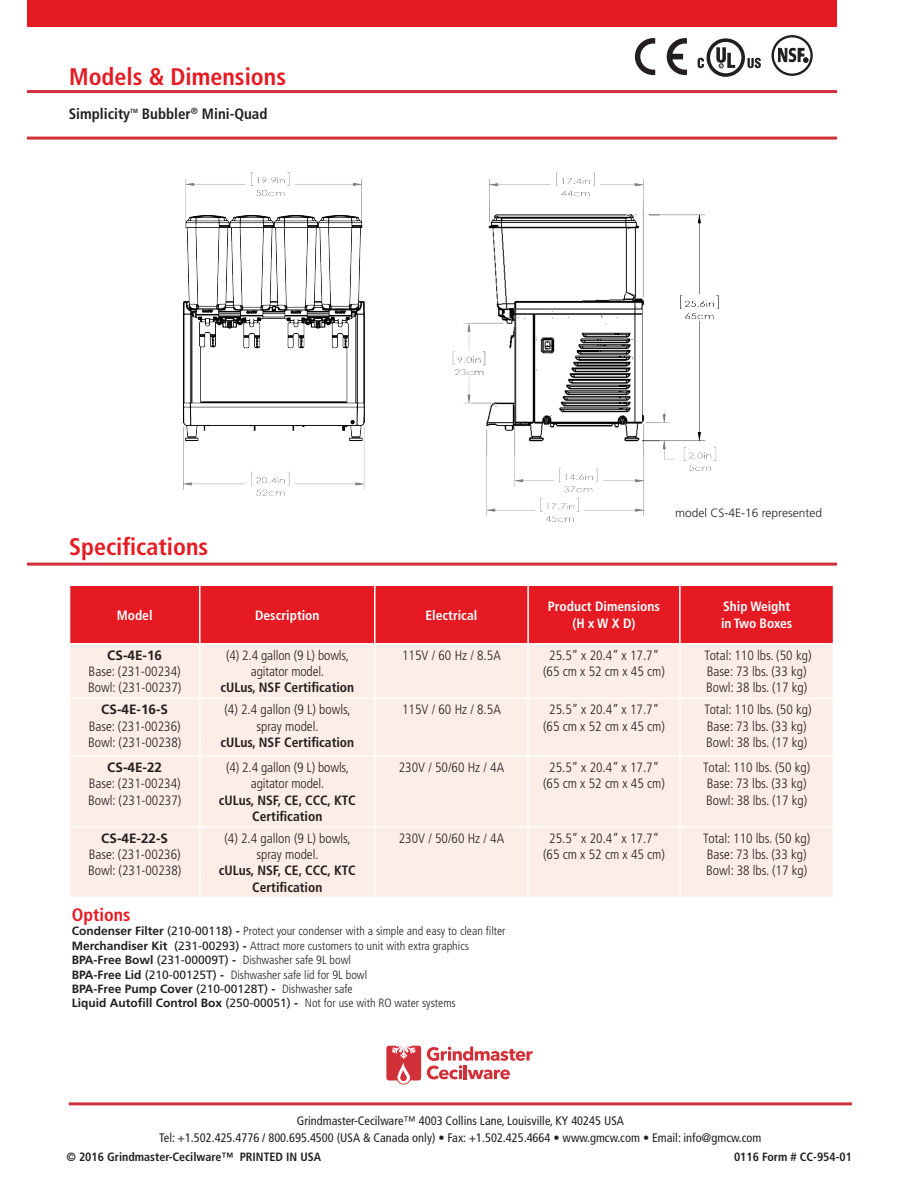
<style>
.page{position:relative;width:918px;height:1188px;background:#fff}
.page>*{position:absolute;margin:0;border:0;box-sizing:border-box;transform-origin:0 0}
.t1{font:700 condensed 24px "Frutiger LT Std";color:#e51a23}
.t2{font:700 condensed 18px "Frutiger LT Std";color:#e51a23}
.t3{font:700 condensed 15px "Frutiger LT Std";color:#231f20}
.t4{font:300 condensed 13.5px/16.2px "Frutiger LT Std";color:#231f20}
.t5{font:700 condensed 13.5px/16.2px "Frutiger LT Std";color:#231f20;text-align:center}
.t6{font:700 condensed 13.5px/16.2px "Frutiger LT Std";color:#fff;text-align:center}
.t7{font:700 13.5px "Frutiger LT Std";color:#231f20}
.t8{font:condensed 12.3px/16.5px "Frutiger LT Std";color:#231f20;text-align:center}
.t9{font:300 condensed 12px/14.4px "Frutiger LT Std";color:#231f20}
.t10{font:700 condensed 12px "Frutiger LT Std";color:#231f20}
.t11{font:300 12px "Frutiger LT Std";color:#231f20}
.t12{font:700 condensed 6px "Frutiger LT Std";color:#231f20}
.s1{font-weight:700;font-stretch:normal}
.s2{font-weight:400;font-stretch:normal}
</style>
<div class="page">
<div style="left:27px;top:0;width:810px;height:27px;background:#e51a23"></div>
<hr style="left:27px;top:90px;width:810px;height:3px;background:#d23038">
<hr style="left:27px;top:137px;width:810px;height:3px;background:#d23038">
<div style="left:70px;top:586px;width:763px;height:57px;background:#e51a23"></div>
<div style="left:70px;top:645px;width:763px;height:252px;background:#fcede6"></div>
<hr style="left:199px;top:645px;width:2px;height:53px;background:#fff">
<hr style="left:374px;top:645px;width:2px;height:53px;background:#fff">
<hr style="left:527px;top:645px;width:2px;height:53px;background:#fff">
<hr style="left:679px;top:645px;width:2px;height:53px;background:#fff">
<hr style="left:199px;top:699px;width:2px;height:56px;background:#fff">
<hr style="left:374px;top:699px;width:2px;height:56px;background:#fff">
<hr style="left:527px;top:699px;width:2px;height:56px;background:#fff">
<hr style="left:679px;top:699px;width:2px;height:56px;background:#fff">
<hr style="left:199px;top:586px;width:2px;height:57px;background:#fff">
<hr style="left:374px;top:586px;width:2px;height:57px;background:#fff">
<hr style="left:527px;top:586px;width:2px;height:57px;background:#fff">
<hr style="left:679px;top:586px;width:2px;height:57px;background:#fff">
<hr style="left:69px;top:698px;width:131px;height:1px;background:#fff">
<hr style="left:200px;top:698px;width:175px;height:1px;background:#fff">
<hr style="left:375px;top:698px;width:153px;height:1px;background:#fff">
<hr style="left:528px;top:698px;width:152px;height:1px;background:#fff">
<hr style="left:680px;top:698px;width:154px;height:1px;background:#fff">
<hr style="left:69px;top:755px;width:131px;height:2px;background:#fff">
<hr style="left:200px;top:755px;width:175px;height:2px;background:#fff">
<hr style="left:199px;top:757px;width:2px;height:69px;background:#fff">
<hr style="left:375px;top:755px;width:153px;height:2px;background:#fff">
<hr style="left:374px;top:757px;width:2px;height:69px;background:#fff">
<hr style="left:528px;top:755px;width:152px;height:2px;background:#fff">
<hr style="left:527px;top:757px;width:2px;height:69px;background:#fff">
<hr style="left:680px;top:755px;width:154px;height:2px;background:#fff">
<hr style="left:679px;top:757px;width:2px;height:69px;background:#fff">
<hr style="left:69px;top:826px;width:131px;height:2px;background:#fff">
<hr style="left:200px;top:826px;width:175px;height:2px;background:#fff">
<hr style="left:199px;top:828px;width:2px;height:69px;background:#fff">
<hr style="left:375px;top:826px;width:153px;height:2px;background:#fff">
<hr style="left:374px;top:828px;width:2px;height:69px;background:#fff">
<hr style="left:528px;top:826px;width:152px;height:2px;background:#fff">
<hr style="left:527px;top:828px;width:2px;height:69px;background:#fff">
<hr style="left:680px;top:826px;width:154px;height:2px;background:#fff">
<hr style="left:679px;top:828px;width:2px;height:69px;background:#fff">
<hr style="left:27px;top:563px;width:810px;height:3px;background:#d23038">
<hr style="left:69px;top:1102px;width:783px;height:3px;background:#d23038">
<img style="left:182px;top:172px;width:537px;height:350px">
<svg style="left:386px;top:1046px;width:35px;height:39px"></svg>
<svg style="left:427px;top:1047px;width:106px;height:32px"></svg>
<svg style="left:635px;top:38px;width:20px;height:37px"></svg>
<svg style="left:667px;top:38px;width:20px;height:37px"></svg>
<svg style="left:698px;top:38px;width:63px;height:39px"></svg>
<div style="left:772px;top:35px;width:41px;height:41px;border:2px solid #201d1e;border-radius:50%"></div>
<svg style="left:778px;top:46px;width:30px;height:17px"></svg>
<h1 class="t1" style="left:69px;top:62px;width:218px">Models &amp; Dimensions</h1>
<p class="t3" style="left:69px;top:105px;width:63px">Simplicity</p>
<p class="t12" style="left:130px;top:107px;width:9px">TM</p>
<p class="t3" style="left:142px;top:105px;width:127px">Bubbler<sup>®</sup> Mini-Quad</p>
<h1 class="t1" style="left:69px;top:532px;width:141px">Specifications</h1>
<p class="t11" style="left:675px;top:506px;width:148px">model CS-4E-16 represented</p>
<p class="t6" style="left:117px;top:607px;width:37px">Model</p>
<p class="t6" style="left:255px;top:607px;width:66px">Description</p>
<p class="t6" style="left:426px;top:607px;width:53px">Electrical</p>
<p class="t6" style="left:548px;top:599px;width:114px">Product Dimensions (H x W X D)</p>
<p class="t6" style="left:721px;top:599px;width:73px;text-align:left">Ship Weight in Two Boxes</p>
<p class="t7" style="left:107px;top:647px;width:56px">CS-4E-16</p>
<p class="t4" style="left:88px;top:664px;width:95px">Base: (231-00234)<br>Bowl: (231-00237)</p>
<p class="t4" style="left:226px;top:647px;width:124px;text-align:center">(4) 2.4 gallon (9 L) bowls, agitator model.</p>
<p class="t5" style="left:220px;top:680px;width:135px">cULus, NSF Certification</p>
<p class="t4" style="left:402px;top:647px;width:100px">115V / 60 Hz / 8.5A</p>
<p class="t4" style="left:543px;top:647px;width:123px;text-align:center">25.5” x 20.4” x 17.7” (65 cm x 52 cm x 45 cm)</p>
<p class="t4" style="left:704px;top:647px;width:109px">Total: 110 lbs. (50 kg)<br>Base: 73 lbs. (33 kg)<br>Bowl: 38 lbs. (17 kg)</p>
<p class="t7" style="left:101px;top:702px;width:68px">CS-4E-16-S</p>
<p class="t4" style="left:88px;top:718px;width:95px">Base: (231-00236)<br>Bowl: (231-00238)</p>
<p class="t7" style="left:107px;top:760px;width:56px">CS-4E-22</p>
<p class="t4" style="left:88px;top:776px;width:95px">Base: (231-00234)<br>Bowl: (231-00237)</p>
<p class="t7" style="left:101px;top:830px;width:68px">CS-4E-22-S</p>
<p class="t4" style="left:88px;top:847px;width:95px">Base: (231-00236)<br>Bowl: (231-00238)</p>
<p class="t4" style="left:224px;top:702px;width:128px;text-align:center">(4) 2.4 gallon (9 L) bowls, spray model.</p>
<p class="t5" style="left:220px;top:734px;width:135px">cULus, NSF Certification</p>
<p class="t4" style="left:226px;top:760px;width:124px;text-align:center">(4) 2.4 gallon (9 L) bowls, agitator model.</p>
<p class="t5" style="left:219px;top:792px;width:138px">cULus, NSF, CE, CCC, KTC<br>Certification</p>
<p class="t4" style="left:224px;top:830px;width:128px;text-align:center">(4) 2.4 gallon (9 L) bowls, spray model.</p>
<p class="t5" style="left:219px;top:863px;width:138px">cULus, NSF, CE, CCC, KTC<br>Certification</p>
<p class="t4" style="left:402px;top:702px;width:100px">115V / 60 Hz / 8.5A</p>
<p class="t4" style="left:543px;top:702px;width:123px;text-align:center">25.5” x 20.4” x 17.7” (65 cm x 52 cm x 45 cm)</p>
<p class="t4" style="left:704px;top:702px;width:109px">Total: 110 lbs. (50 kg)<br>Base: 73 lbs. (33 kg)<br>Bowl: 38 lbs. (17 kg)</p>
<p class="t4" style="left:399px;top:760px;width:107px">230V / 50/60 Hz / 4A</p>
<p class="t4" style="left:543px;top:760px;width:123px;text-align:center">25.5” x 20.4” x 17.7” (65 cm x 52 cm x 45 cm)</p>
<p class="t4" style="left:703px;top:760px;width:109px">Total: 110 lbs. (50 kg)<br>Base: 73 lbs. (33 kg)<br>Bowl: 38 lbs. (17 kg)</p>
<p class="t4" style="left:399px;top:830px;width:107px">230V / 50/60 Hz / 4A</p>
<p class="t4" style="left:543px;top:830px;width:123px;text-align:center">25.5” x 20.4” x 17.7” (65 cm x 52 cm x 45 cm)</p>
<p class="t4" style="left:703px;top:830px;width:109px">Total: 110 lbs. (50 kg)<br>Base: 73 lbs. (33 kg)<br>Bowl: 38 lbs. (17 kg)</p>
<h2 class="t2" style="left:72px;top:904px;width:60px">Options</h2>
<p class="t9" style="left:72px;top:924px;width:435px"><span class="s1">Condenser Filter</span> <span class="s2">(210-00118)</span> <span class="s1">-</span> Protect your condenser with a simple and easy to clean filter <span class="s1">Merchandiser Kit</span> <span class="s2">(231-00293)</span> <span class="s1">-</span> Attract more customers to unit with extra graphics <span class="s1">BPA-Free Bowl</span> <span class="s2">(231-00009T)</span> <span class="s1">-</span> Dishwasher safe 9L bowl<br><span class="s1">BPA-Free Lid</span> <span class="s2">(210-00125T)</span> <span class="s1">-</span> Dishwasher safe lid for 9L bowl<br><span class="s1">BPA-Free Pump Cover</span> <span class="s2">(210-00128T)</span> <span class="s1">-</span> Dishwasher safe<br><span class="s1">Liquid Autofill Control Box</span> <span class="s2">(250-00051)</span> <span class="s1">-</span> Not for use with RO water systems</p>
<p class="t8" style="left:159px;top:1113px;width:604px">Grindmaster-Cecilware™ 4003 Collins Lane, Louisville, KY 40245 USA<br>Tel: +1.502.425.4776 / 800.695.4500 (USA &amp; Canada only) • Fax: +1.502.425.4664 • www.gmcw.com • Email: info@gmcw.com</p>
<p class="t10" style="left:66px;top:1150px;width:256px">© 2016 Grindmaster-Cecilware™ PRINTED IN USA</p>
<p class="t10" style="left:734px;top:1150px;width:119px">0116 Form # CC-954-01</p>
</div>
